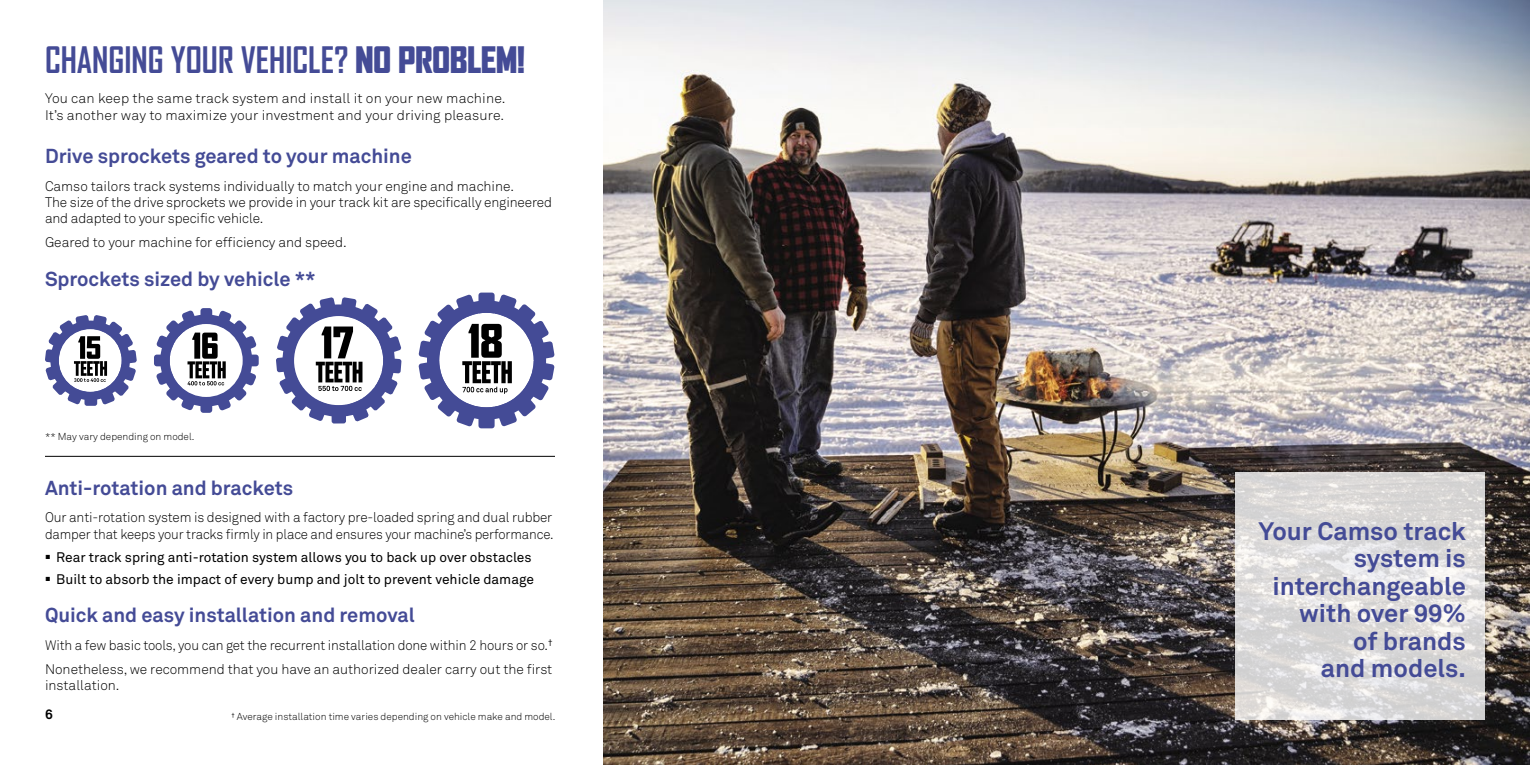
<style>
.page{position:relative;width:1530px;height:765px;background:#fff}
.page>*{position:absolute;margin:0;border:0;box-sizing:border-box;transform-origin:0 0}
.t1{font:700 35px "Agency FB";color:#444b96}
.t2{font:700 25px/27.5px "Akkurat Office";color:#444b96;text-align:right}
.t3{font:700 20px "Akkurat Office";color:#444b96}
.t4{font:13.75px/16.2px "Akkurat Light Office";letter-spacing:-.01em;color:#000}
.t5{font:13.75px "Akkurat Office";color:#000}
.t6{font:13.75px/17.5px "Akkurat Light Office";letter-spacing:.01em;color:#000}
.t7{font:700 13.62px "Akkurat Office";color:#000}
.t8{font:10px "Akkurat Light Office";color:#000}
.s1{font-weight:900}
</style>
<div class="page">
<svg style="left:276px;top:297px;width:126px;height:127px"></svg>
<svg style="left:154px;top:308px;width:105px;height:105px"></svg>
<svg style="left:45px;top:315px;width:92px;height:91px"></svg>
<svg style="left:418px;top:293px;width:137px;height:135px"></svg>
<hr style="left:45px;top:456px;width:510px;height:1px;background:#000">
<img style="left:603px;top:0;width:927px;height:765px">
<svg style="left:1235px;top:473px;width:250px;height:247px;background:#dedcdc"></svg>
<h1 class="t1" style="left:45px;top:39px;width:482px">CHANGING YOUR VEHICLE? <span class="s1">NO PROBLEM!</span></h1>
<p class="t6" style="left:45px;top:89px;width:462px">You can keep the same track system and install it on your new machine.<br>It’s another way to maximize your investment and your driving pleasure.</p>
<h3 class="t3" style="left:45px;top:144px;width:368px">Drive sprockets geared to your machine</h3>
<p class="t4" style="left:45px;top:178px;width:509px">Camso tailors track systems individually to match your engine and machine.<br>The size of the drive sprockets we provide in your track kit are specifically engineered and adapted to your specific vehicle.</p>
<p class="t4" style="left:45px;top:234px;width:303px">Geared to your machine for efficiency and speed.</p>
<h3 class="t3" style="left:45px;top:266px;width:272px">Sprockets sized by vehicle **</h3>
<p class="t8" style="left:45px;top:431px;width:151px">** May vary depending on model.</p>
<h3 class="t3" style="left:45px;top:475px;width:250px">Anti-rotation and brackets</h3>
<p class="t4" style="left:45px;top:510px;width:510px">Our anti-rotation system is designed with a factory pre-loaded spring and dual rubber damper that keeps your tracks firmly in place and ensures your machine’s performance.</p>
<p class="t5" style="left:45px;top:550px;width:488px">▪ Rear track spring anti-rotation system allows you to back up over obstacles</p>
<p class="t5" style="left:45px;top:571px;width:491px">▪ Built to absorb the impact of every bump and jolt to prevent vehicle damage</p>
<h3 class="t3" style="left:45px;top:603px;width:371px">Quick and easy installation and removal</h3>
<p class="t4" style="left:45px;top:634px;width:509px;line-height:23.8px">With a few basic tools, you can get the recurrent installation done within 2 hours or so.<sup>†<br></sup>Nonetheless, we recommend that you have an authorized dealer carry out the first</p>
<p class="t4" style="left:45px;top:677px;width:76px">installation.</p>
<p class="t8" style="left:232px;top:711px;width:325px"><sup>†</sup> Average installation time varies depending on vehicle make and model.</p>
<p class="t7" style="left:45px;top:706px;width:9px">6</p>
<h2 class="t2" style="left:1259px;top:517px;width:209px">Your Camso track system is interchangeable with over 99%<br>of brands<br>and models.</h2>
</div>
